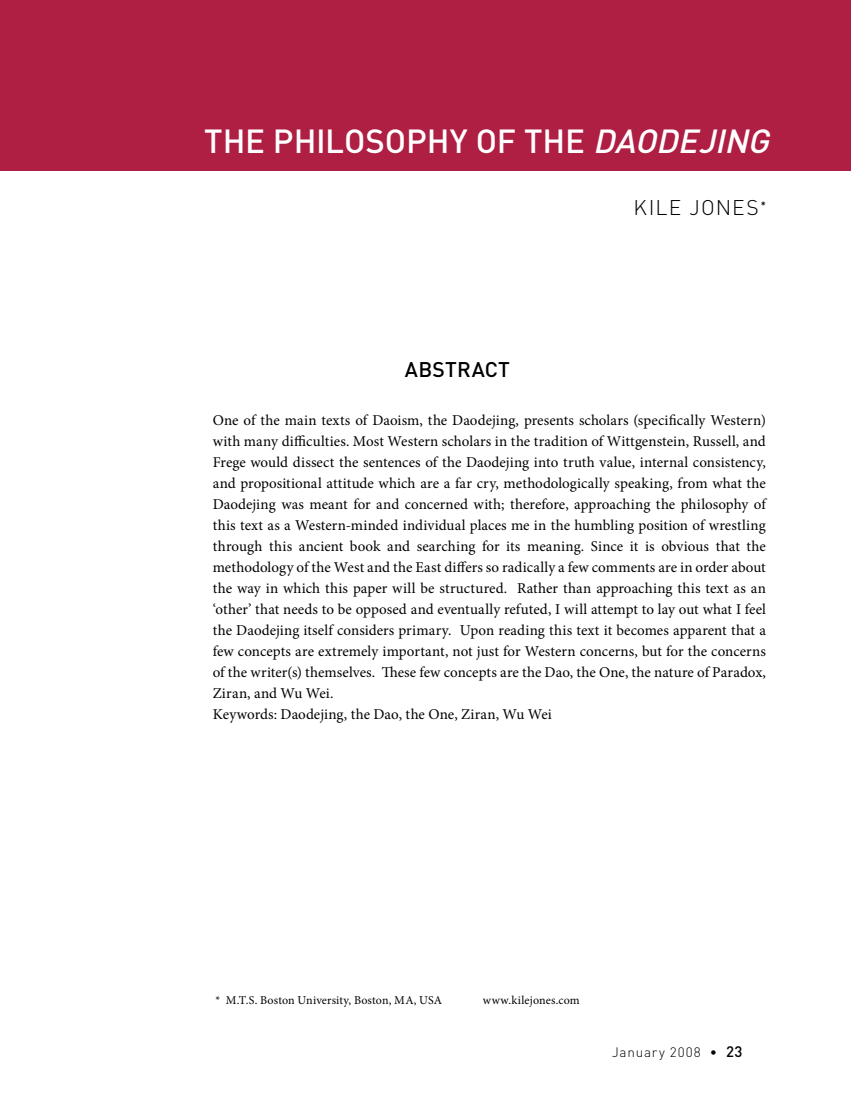
<style>
.page{position:relative;width:851px;height:1106px;background:#fff}
.page>*{position:absolute;margin:0;border:0;box-sizing:border-box;transform-origin:0 0}
.t1{font:500 33px "DIN";letter-spacing:-.005em;color:#fff}
.t2{font:300 21px "DI Nbek";letter-spacing:.055em;color:#000}
.t3{font:500 21px "DIN";letter-spacing:.01em;color:#000}
.t4{font:15px/21px "Minion Pro";letter-spacing:.005em;color:#000}
.t5{font:300 13.5px "DI Nbek";letter-spacing:.06em;color:#000}
.t6{font:12px "Minion Pro";letter-spacing:.01em;color:#000}
.s1{font-style:italic}
.s2{font-family:"DIN";font-weight:500;font-size:15px}
</style>
<div class="page">
<div style="left:0;top:0;width:850px;height:170px;background:#af1e43"></div>
<h1 class="t1" style="left:204px;top:120px;width:574px">THE PHILOSOPHY OF THE <span class="s1">DAODEJING</span></h1>
<h2 class="t2" style="left:633px;top:194px;width:134px">KILE JONES<sup>*</sup></h2>
<h2 class="t3" style="left:405px;top:356px;width:106px">ABSTRACT</h2>
<p class="t4" style="left:213px;top:410px;width:554px">One of the main texts of Daoism, the Daodejing, presents scholars (specifically Western) with many difficulties. Most Western scholars in the tradition of Wittgenstein, Russell, and Frege would dissect the sentences of the Daodejing into truth value, internal consistency, and propositional attitude which are a far cry, methodologically speaking, from what the Daodejing was meant for and concerned with; therefore, approaching the philosophy of this text as a Western-minded individual places me in the humbling position of wrestling through this ancient book and searching for its meaning. Since it is obvious that the methodology of the West and the East differs so radically a few comments are in order about the way in which this paper will be structured. Rather than approaching this text as an ‘other’ that needs to be opposed and eventually refuted, I will attempt to lay out what I feel the Daodejing itself considers primary. Upon reading this text it becomes apparent that a few concepts are extremely important, not just for Western concerns, but for the concerns of the writer(s) themselves. These few concepts are the Dao, the One, the nature of Paradox, Ziran, and Wu Wei.<br>Keywords: Daodejing, the Dao, the One, Ziran, Wu Wei</p>
<p class="t6" style="left:215px;top:992px;width:228px">* M.T.S. Boston University, Boston, MA, USA</p>
<p class="t6" style="left:483px;top:992px;width:98px">www.kilejones.com</p>
<p class="t5" style="left:612px;top:1044px;width:132px">January 2008 • <span class="s2">23</span></p>
</div>
